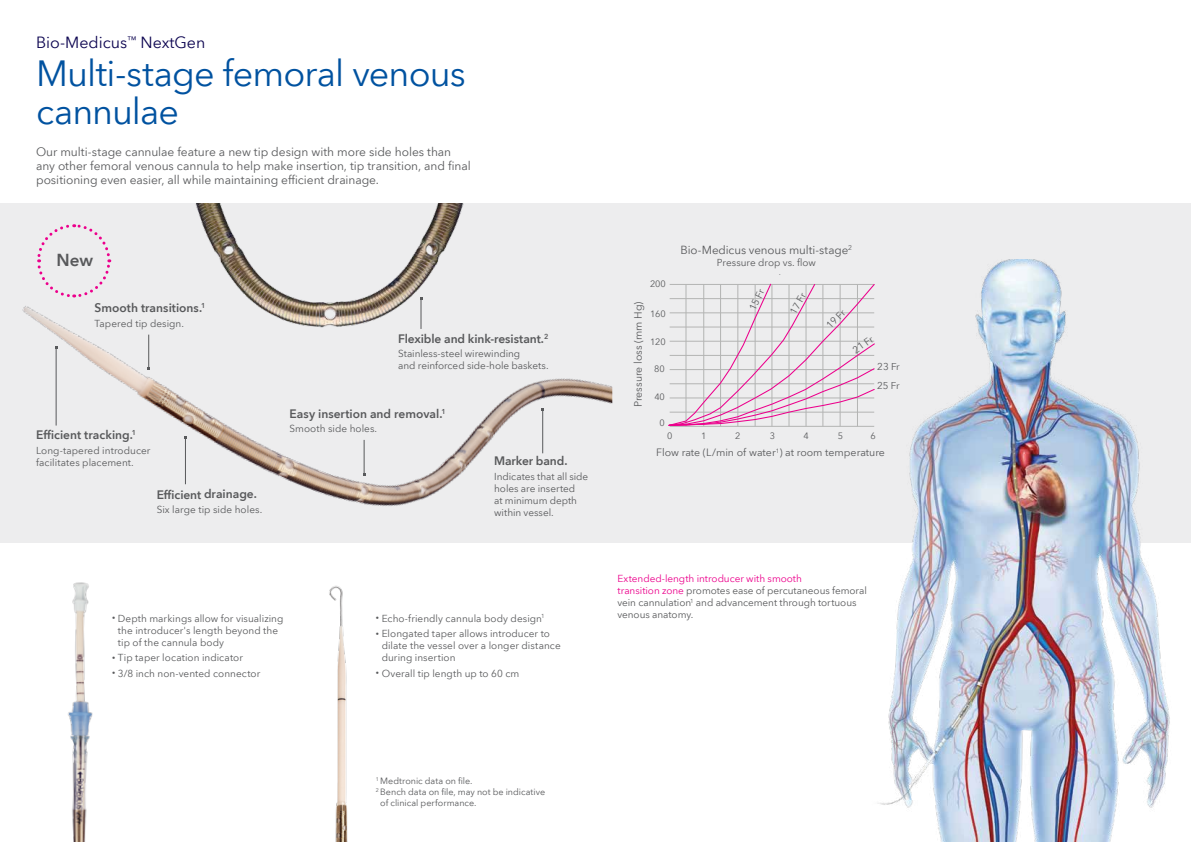
<style>
.page{position:relative;width:1191px;height:842px;background:#fff}
.page>*{position:absolute;margin:0;border:0;box-sizing:border-box;transform-origin:0 0}
.t1{font:36px/38px "Avenir Next World";letter-spacing:-.025em;color:#0052a0}
.t2{font:600 17px "Avenir Next World";color:#58595b}
.t3{font:16px "Avenir Next World";color:#0c0450}
.t4{font:12.6px "Avenir Next World";color:#58595b}
.t5{font:12px/14px "Avenir Next World";letter-spacing:-.005em;color:#58595b}
.t6{font:600 12px "Avenir Next World";color:#58595b}
.t7{font:11.6px "Avenir Next World";letter-spacing:-.01em;color:#58595b}
.t8{font:10.6px "Avenir Next World";color:#58595b}
.t9{font:10.5px "Avenir Next World";color:#58595b}
.t10{font:10px/12px "Avenir Next World";color:#58595b}
.t11{font:9.9px "Avenir Next World";letter-spacing:-.005em;color:#58595b}
.t12{font:9.8px/19px "Avenir Next World";letter-spacing:-.02em;color:#58595b}
.t13{font:9.1px "Avenir Next World";color:#58595b}
.t14{font:9px "Avenir Next World";color:#58595b}
.s1{font-size:6.4px}
.s2{color:#ec008c}
</style>
<div class="page">
<div style="left:0;top:203px;width:1191px;height:339px;background:#ededee"></div>
<img style="left:329px;top:585px;width:19px;height:257px">
<img style="left:22px;top:306px;width:590px;height:200px">
<img style="left:181px;top:204px;width:290px;height:131px">
<hr style="left:364px;top:440px;width:1px;height:34px;background:#58595b">
<hr style="left:148px;top:335px;width:1px;height:34px;background:#58595b">
<hr style="left:56px;top:348px;width:1px;height:78px;background:#58595b">
<hr style="left:185px;top:437px;width:1px;height:47px;background:#58595b">
<hr style="left:542px;top:410px;width:1px;height:43px;background:#58595b">
<hr style="left:421px;top:298px;width:1px;height:31px;background:#58595b">
<img style="left:68px;top:582px;width:25px;height:260px">
<img style="left:832px;top:259px;width:342px;height:583px">
<svg style="left:668px;top:283px;width:208px;height:144px"></svg>
<svg style="left:37px;top:224px;width:75px;height:74px"></svg>
<h3 class="t3" style="left:36px;top:30px;width:171px">Bio-Medicus<sup>™</sup> NextGen</h3>
<h1 class="t1" style="left:36px;top:55px;width:431px">Multi-stage femoral venous cannulae</h1>
<p class="t5" style="left:36px;top:145px;width:436px">Our multi-stage cannulae feature a new tip design with more side holes than any other femoral venous cannula to help make insertion, tip transition, and final positioning even easier, all while maintaining efficient drainage.</p>
<h2 class="t2" style="left:57px;top:250px;width:38px">New</h2>
<p class="t6" style="left:95px;top:301px;width:112px">Smooth transitions.<sup>1</sup></p>
<p class="t10" style="left:95px;top:317px;width:91px">Tapered tip design.</p>
<p class="t6" style="left:36px;top:428px;width:102px">Efficient tracking.<sup>1</sup></p>
<p class="t10" style="left:36px;top:444px;width:116px">Long-tapered introducer facilitates placement.</p>
<p class="t6" style="left:157px;top:487px;width:102px">Efficient drainage.</p>
<p class="t10" style="left:157px;top:504px;width:107px">Six large tip side holes.</p>
<p class="t6" style="left:398px;top:332px;width:152px">Flexible and kink-resistant.<sup>2</sup></p>
<p class="t10" style="left:398px;top:348px;width:152px">Stainless-steel wirewinding<br>and reinforced side-hole baskets.</p>
<p class="t6" style="left:289px;top:407px;width:158px">Easy insertion and removal.<sup>1</sup></p>
<p class="t10" style="left:289px;top:423px;width:89px">Smooth side holes.</p>
<p class="t6" style="left:494px;top:454px;width:75px">Marker band.</p>
<p class="t10" style="left:494px;top:470px;width:96px">Indicates that all side holes are inserted<br>at minimum depth within vessel.</p>
<p class="t10" style="left:118px;top:612px;width:167px;text-indent:-6px"><span class="s1">•</span> Depth markings allow for visualizing the introducer's length beyond the tip of the cannula body</p>
<p class="t10" style="left:112px;top:652px;width:132px"><span class="s1">•</span> Tip taper location indicator</p>
<p class="t10" style="left:112px;top:667px;width:150px"><span class="s1">•</span> 3/8 inch non-vented connector</p>
<p class="t10" style="left:376px;top:612px;width:170px"><span class="s1">•</span> Echo-friendly cannula body design<sup>1</sup></p>
<p class="t10" style="left:382px;top:628px;width:180px;text-indent:-6px"><span class="s1">•</span> Elongated taper allows introducer to dilate the vessel over a longer distance during insertion</p>
<p class="t10" style="left:376px;top:667px;width:145px"><span class="s1">•</span> Overall tip length up to 60 cm</p>
<p class="t13" style="left:650px;top:277px;width:17px">200</p>
<p class="t8" style="left:630px;top:407px;width:107px;rotate:-90deg">Pressure loss (mm Hg)</p>
<p class="t13" style="left:650px;top:306px;width:17px">160</p>
<p class="t13" style="left:650px;top:334px;width:17px">120</p>
<p class="t13" style="left:654px;top:362px;width:12px">80</p>
<p class="t13" style="left:654px;top:390px;width:12px">40</p>
<p class="t13" style="left:659px;top:416px;width:7px">0</p>
<p class="t7" style="left:680px;top:241px;width:173px">Bio-Medicus venous multi-stage<sup>2</sup></p>
<p class="t11" style="left:717px;top:254px;width:101px">Pressure drop vs. flow</p>
<p class="t4" style="left:676px;top:245px;width:191px">Bio-Medicus Venous Multi-stage<sup>2</sup></p>
<p class="t12" style="left:743px;top:306px;width:24px;rotate:-64deg">15 Fr</p>
<p class="t12" style="left:784px;top:309px;width:24px;rotate:-61deg">17 Fr</p>
<p class="t12" style="left:821px;top:320px;width:24px;rotate:-45deg">19 Fr</p>
<p class="t12" style="left:848px;top:343px;width:24px;rotate:-35deg">21 Fr</p>
<p class="t12" style="left:877px;top:357px;width:24px">23 Fr<br>25 Fr</p>
<p class="t13" style="left:667px;top:428px;width:7px">0</p>
<p class="t13" style="left:701px;top:428px;width:7px">1</p>
<p class="t13" style="left:735px;top:428px;width:7px">2</p>
<p class="t13" style="left:770px;top:428px;width:7px">3</p>
<p class="t13" style="left:803px;top:428px;width:7px">4</p>
<p class="t13" style="left:837px;top:428px;width:7px">5</p>
<p class="t13" style="left:870px;top:428px;width:7px">6</p>
<p class="t9" style="left:656px;top:444px;width:230px">Flow rate (L/min of water<sup>1</sup>) at room temperature</p>
<p class="t10" style="left:617px;top:573px;width:251px"><span class="s2">Extended-length introducer with smooth<br>transition zone</span> promotes ease of percutaneous femoral vein cannulation<sup>1</sup> and advancement through tortuous venous anatomy.</p>
<p class="t14" style="left:376px;top:774px;width:98px"><sup>1</sup> Medtronic data on file.</p>
<p class="t14" style="left:376px;top:785px;width:171px"><sup>2</sup> Bench data on file, may not be indicative</p>
<p class="t14" style="left:380px;top:796px;width:98px">of clinical performance.</p>
</div>
